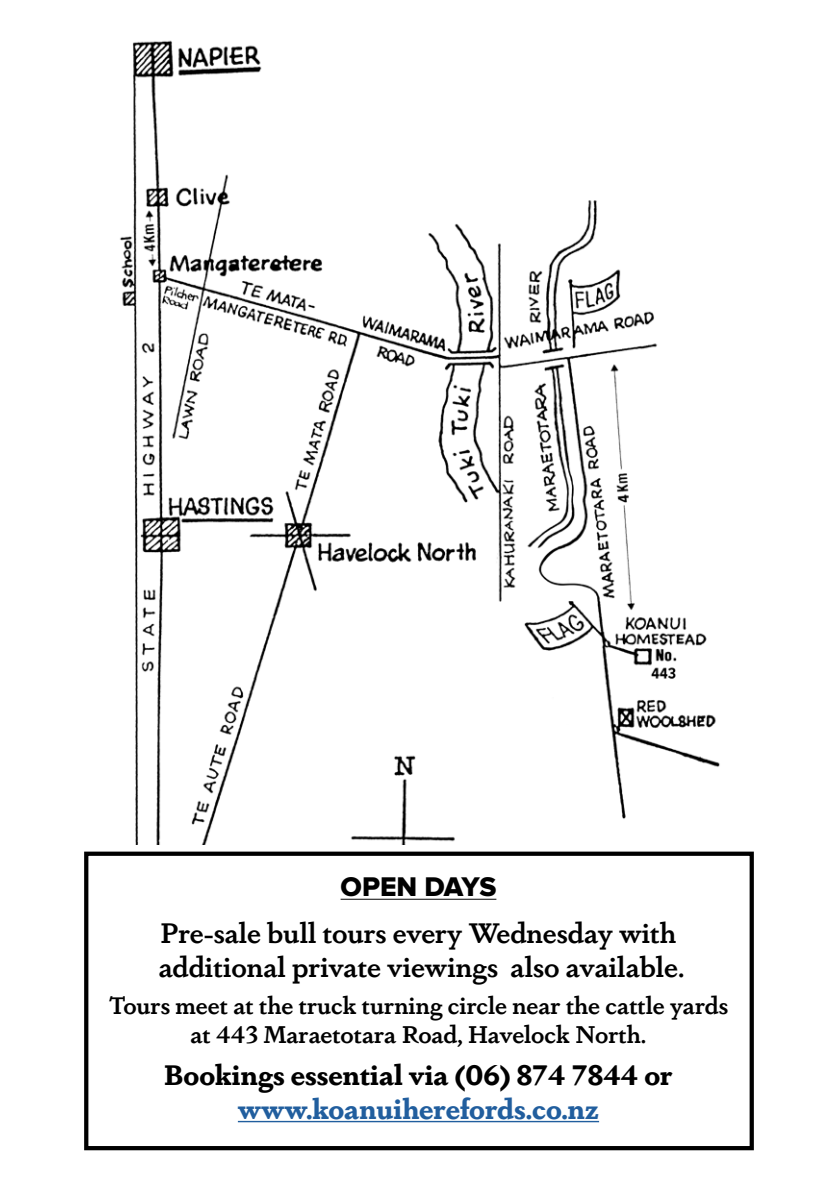
<style>
.page{position:relative;width:840px;height:1191px;background:#fff}
.page>*{position:absolute;margin:0;border:0;box-sizing:border-box;transform-origin:0 0}
.t1{font:600 28px/33.6px "Dapifer";color:#000}
.t2{font:700 28px "Dapifer";color:#000}
.t3{font:700 28px "Dapifer";color:#215e9e}
.t4{font:28px "Proxima Nova Extrabld";letter-spacing:-.01em;color:#000}
.t5{font:600 24px/28.8px "Dapifer";color:#000;text-align:center}
</style>
<div class="page">
<img style="left:120px;top:40px;width:600px;height:804px">
<div style="left:84px;top:851px;width:669px;height:299px;border:4px solid #000"></div>
<hr style="left:340px;top:899px;width:156px;height:1px;background:#000">
<hr style="left:238px;top:1120px;width:360px;height:2px;background:#215e9e">
<p class="t4" style="left:340px;top:870px;width:157px">OPEN DAYS</p>
<p class="t1" style="left:159px;top:915px;width:527px">Pre-sale bull tours every Wednesday with additional private viewings also available.</p>
<p class="t5" style="left:109px;top:990px;width:620px">Tours meet at the truck turning circle near the cattle yards at 443 Maraetotara Road, Havelock North.</p>
<p class="t2" style="left:164px;top:1054px;width:509px">Bookings essential via (06) 874 7844 or</p>
<p class="t3" style="left:238px;top:1088px;width:362px">www.koanuiherefords.co.nz</p>
</div>
